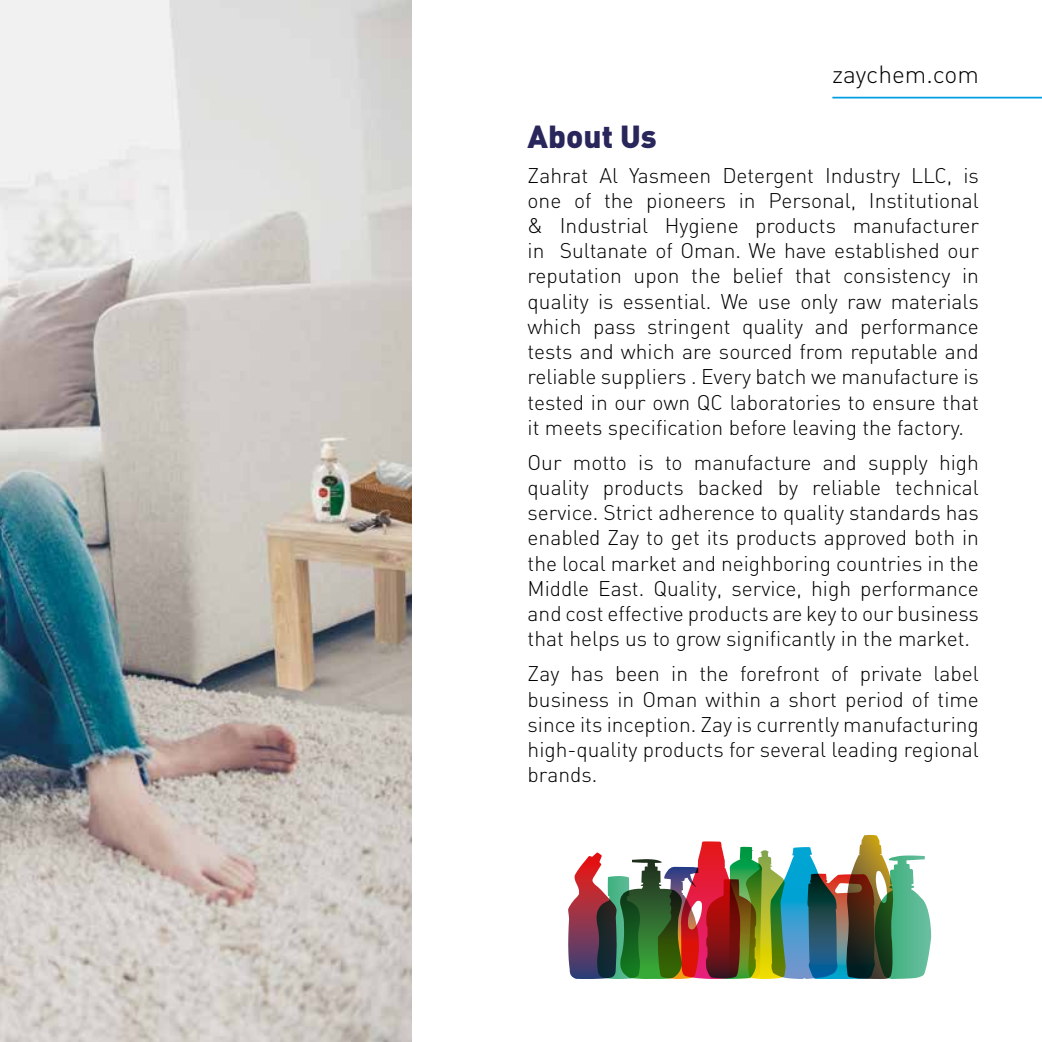
<style>
.page{position:relative;width:1042px;height:1042px;background:#fff}
.page>*{position:absolute;margin:0;border:0;box-sizing:border-box;transform-origin:0 0}
.t1{font:900 31.5px "DIN";color:#29265b}
.t2{font:24.5px "DIN Light Alternate";color:#000}
.t3{font:21px/25.2px "DIN Light Alternate";color:#000;text-align:justify}
</style>
<div class="page">
<img style="left:0;top:0;width:412px;height:1042px">
<hr style="left:832px;top:97px;width:210px;height:1px;background:#009fe3">
<img style="left:568px;top:835px;width:363px;height:144px">
<p class="t2" style="left:832px;top:59px;width:148px">zaychem.com</p>
<h1 class="t1" style="left:527px;top:115px;width:131px">About Us</h1>
<p class="t3" style="left:527px;top:162px;width:453px">Zahrat Al Yasmeen Detergent Industry LLC, is one of the pioneers in Personal, Institutional &amp; Industrial Hygiene products manufacturer in Sultanate of Oman. We have established our reputation upon the belief that consistency in quality is essential. We use only raw materials which pass stringent quality and performance tests and which are sourced from reputable and reliable suppliers . Every batch we manufacture is tested in our own QC laboratories to ensure that it meets specification before leaving the factory.</p>
<p class="t3" style="left:527px;top:449px;width:453px">Our motto is to manufacture and supply high quality products backed by reliable technical service. Strict adherence to quality standards has enabled Zay to get its products approved both in the local market and neighboring countries in the Middle East. Quality, service, high performance and cost effective products are key to our business that helps us to grow significantly in the market.</p>
<p class="t3" style="left:527px;top:661px;width:453px">Zay has been in the forefront of private label business in Oman within a short period of time since its inception. Zay is currently manufacturing high-quality products for several leading regional brands.</p>
</div>
